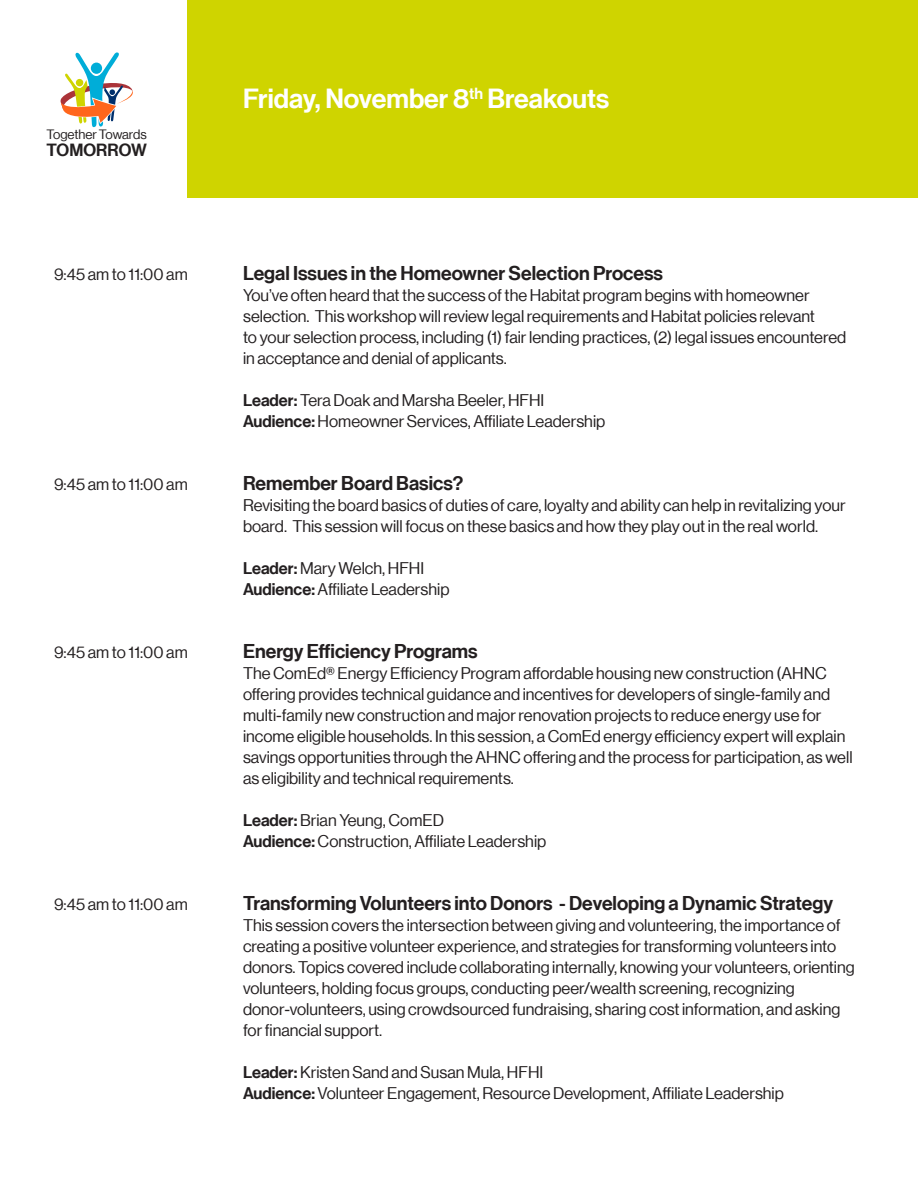
<style>
.page{position:relative;width:918px;height:1188px;background:#fff}
.page>*{position:absolute;margin:0;border:0;box-sizing:border-box;transform-origin:0 0}
.t1{font:500 27px "Neue Haas Grotesk Display";color:#fff}
.t2{font:500 19.5px "Neue Haas Grotesk Display";color:#231f20}
.t3{font:500 17.25px "Neue Haas Grotesk Display";letter-spacing:.005em;color:#231f20}
.t4{font:16.5px/21px "Neue Haas Grotesk Display";color:#231f20}
.t5{font:13.2px "Neue Haas Grotesk Display";letter-spacing:-.005em;color:#231f20}
.s1{font-weight:500}
</style>
<div class="page">
<svg style="left:60px;top:52px;width:73px;height:76px"></svg>
<div style="left:188px;top:0;width:730px;height:198px;background:#cfd400"></div>
<p class="t5" style="left:47px;top:127px;width:102px">Together Towards</p>
<p class="t3" style="left:47px;top:140px;width:102px">TOMORROW</p>
<p class="t1" style="left:243px;top:83px;width:368px">Friday, November 8<sup>th</sup> Breakouts</p>
<p class="t4" style="left:54px;top:263px;width:135px">9:45 am to 11:00 am</p>
<p class="t2" style="left:243px;top:261px;width:422px">Legal Issues in the Homeowner Selection Process</p>
<p class="t4" style="left:243px;top:284px;width:568px">You’ve often heard that the success of the Habitat program begins with homeowner</p>
<p class="t4" style="left:243px;top:305px;width:574px">selection. This workshop will review legal requirements and Habitat policies relevant</p>
<p class="t4" style="left:243px;top:326px;width:605px">to your selection process, including (1) fair lending practices, (2) legal issues encountered</p>
<p class="t4" style="left:243px;top:347px;width:265px">in acceptance and denial of applicants.</p>
<p class="t4" style="left:243px;top:389px;width:303px"><span class="s1">Leader:</span> Tera Doak and Marsha Beeler, HFHI</p>
<p class="t4" style="left:243px;top:410px;width:364px"><span class="s1">Audience:</span> Homeowner Services, Affiliate Leadership</p>
<p class="t4" style="left:54px;top:473px;width:135px">9:45 am to 11:00 am</p>
<p class="t2" style="left:243px;top:471px;width:222px">Remember Board Basics?</p>
<p class="t4" style="left:243px;top:494px;width:604px">Revisiting the board basics of duties of care, loyalty and ability can help in revitalizing your board. This session will focus on these basics and how they play out in the real world.</p>
<p class="t4" style="left:243px;top:557px;width:183px"><span class="s1">Leader:</span> Mary Welch, HFHI</p>
<p class="t4" style="left:243px;top:578px;width:208px"><span class="s1">Audience:</span> Affiliate Leadership</p>
<p class="t4" style="left:54px;top:641px;width:135px">9:45 am to 11:00 am</p>
<p class="t2" style="left:243px;top:639px;width:236px">Energy Efficiency Programs</p>
<p class="t4" style="left:243px;top:662px;width:585px">The ComEd® Energy Efficiency Program affordable housing new construction (AHNC</p>
<p class="t4" style="left:243px;top:683px;width:589px">offering provides technical guidance and incentives for developers of single-family and</p>
<p class="t4" style="left:243px;top:704px;width:580px">multi-family new construction and major renovation projects to reduce energy use for</p>
<p class="t4" style="left:243px;top:725px;width:611px">income eligible households. In this session, a ComEd energy efficiency expert will explain savings opportunities through the AHNC offering and the process for participation, as well as eligibility and technical requirements.</p>
<p class="t4" style="left:243px;top:809px;width:203px"><span class="s1">Leader:</span> Brian Yeung, ComED</p>
<p class="t4" style="left:243px;top:830px;width:305px"><span class="s1">Audience:</span> Construction, Affiliate Leadership</p>
<p class="t4" style="left:54px;top:893px;width:135px">9:45 am to 11:00 am</p>
<p class="t2" style="left:243px;top:891px;width:592px">Transforming Volunteers into Donors - Developing a Dynamic Strategy</p>
<p class="t4" style="left:243px;top:914px;width:599px">This session covers the intersection between giving and volunteering, the importance of</p>
<p class="t4" style="left:243px;top:935px;width:595px">creating a positive volunteer experience, and strategies for transforming volunteers into</p>
<p class="t4" style="left:243px;top:956px;width:613px">donors. Topics covered include collaborating internally, knowing your volunteers, orienting</p>
<p class="t4" style="left:243px;top:977px;width:553px">volunteers, holding focus groups, conducting peer/wealth screening, recognizing</p>
<p class="t4" style="left:243px;top:998px;width:599px">donor-volunteers, using crowdsourced fundraising, sharing cost information, and asking</p>
<p class="t4" style="left:243px;top:1019px;width:141px">for financial support.</p>
<p class="t4" style="left:243px;top:1061px;width:302px"><span class="s1">Leader:</span> Kristen Sand and Susan Mula, HFHI</p>
<p class="t4" style="left:243px;top:1082px;width:542px"><span class="s1">Audience:</span> Volunteer Engagement, Resource Development, Affiliate Leadership</p>
</div>
